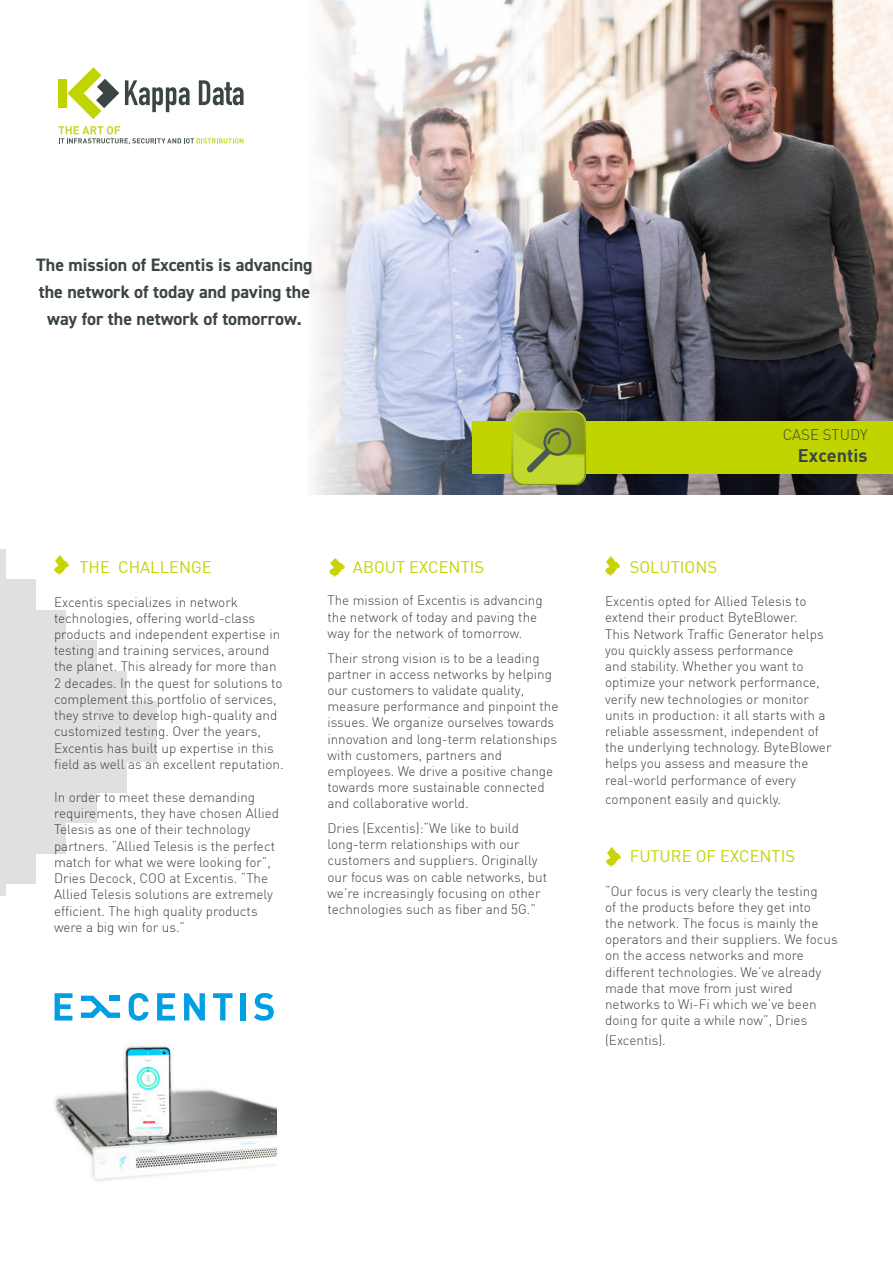
<style>
.page{position:relative;width:893px;height:1263px;background:#fff}
.page>*{position:absolute;margin:0;border:0;box-sizing:border-box;transform-origin:0 0}
.t1{font:700 18px/27px "DIN2014";color:#3b4544;text-align:center}
.t2{font:700 18px "DIN";color:#3b4544}
.t3{font:16.5px "DIN";color:#c0d400}
.t4{font:300 15px "DIN";color:#3b4544}
.t5{font:300 13.5px/16.2px "DIN";color:#3b4544}
</style>
<div class="page">
<img style="left:311px;top:0;width:582px;height:494px">
<img style="left:54px;top:556px;width:15px;height:17px">
<img style="left:330px;top:558px;width:14px;height:17px">
<img style="left:606px;top:848px;width:15px;height:17px">
<img style="left:605px;top:557px;width:15px;height:17px">
<svg style="left:55px;top:993px;width:18px;height:27px"></svg>
<svg style="left:129px;top:993px;width:20px;height:28px"></svg>
<svg style="left:157px;top:993px;width:18px;height:27px"></svg>
<svg style="left:184px;top:993px;width:21px;height:27px"></svg>
<svg style="left:213px;top:993px;width:20px;height:27px"></svg>
<div style="left:241px;top:993px;width:5px;height:27px;background:#009fe3"></div>
<svg style="left:254px;top:993px;width:20px;height:28px"></svg>
<svg style="left:81px;top:996px;width:39px;height:22px"></svg>
<div style="left:109px;top:996px;width:11px;height:5px;background:#009fe3"></div>
<div style="left:473px;top:421px;width:420px;height:52px;background:#c0d400"></div>
<svg style="left:511px;top:410px;width:75px;height:75px;background:#a3b72e"></svg>
<svg style="left:125px;top:80px;width:65px;height:32px"></svg>
<svg style="left:199px;top:80px;width:45px;height:25px"></svg>
<div style="left:58px;top:79px;width:9px;height:29px;background:#c0d400"></div>
<svg style="left:67px;top:67px;width:52px;height:52px"></svg>
<svg style="left:58px;top:126px;width:186px;height:19px"></svg>
<img style="left:54px;top:1046px;width:222px;height:135px">
<h1 class="t1" style="left:36px;top:253px;width:278px">The mission of Excentis is advancing the network of today and paving the way for the network of tomorrow.</h1>
<p class="t3" style="left:80px;top:558px;width:134px">THE CHALLENGE</p>
<p class="t5" style="left:54px;top:595px;width:231px">Excentis specializes in network technologies, offering world-class products and independent expertise in testing and training services, around the planet. This already for more than 2 decades. In the quest for solutions to complement this portfolio of services, they strive to develop high-quality and customized testing. Over the years, Excentis has built up expertise in this field as well as an excellent reputation.</p>
<p class="t5" style="left:54px;top:790px;width:227px">In order to meet these demanding requirements, they have chosen Allied Telesis as one of their technology partners. “Allied Telesis is the perfect match for what we were looking for”, Dries Decock, COO at Excentis. “The Allied Telesis solutions are extremely efficient. The high quality products were a big win for us.”</p>
<p class="t3" style="left:353px;top:558px;width:133px">ABOUT EXCENTIS</p>
<p class="t5" style="left:327px;top:593px;width:217px">The mission of Excentis is advancing the network of today and paving the way for the network of tomorrow.</p>
<p class="t5" style="left:327px;top:651px;width:233px">Their strong vision is to be a leading partner in access networks by helping our customers to validate quality, measure performance and pinpoint the issues. We organize ourselves towards innovation and long-term relationships with customers, partners and employees. We drive a positive change towards more sustainable connected and collaborative world.</p>
<p class="t5" style="left:327px;top:821px;width:221px">Dries (Excentis):“We like to build long-term relationships with our customers and suppliers. Originally our focus was on cable networks, but we’re increasingly focusing on other technologies such as fiber and 5G.”</p>
<p class="t4" style="left:783px;top:428px;width:86px">CASE STUDY</p>
<h1 class="t2" style="left:798px;top:445px;width:71px">Excentis</h1>
<p class="t3" style="left:630px;top:558px;width:89px">SOLUTIONS</p>
<p class="t5" style="left:605px;top:594px;width:228px">Excentis opted for Allied Telesis to extend their product ByteBlower.<br>This Network Traffic Generator helps you quickly assess performance<br>and stability. Whether you want to optimize your network performance, verify new technologies or monitor units in production: it all starts with a reliable assessment, independent of the underlying technology. ByteBlower helps you assess and measure the real-world performance of every</p>
<p class="t5" style="left:605px;top:792px;width:178px">component easily and quickly.</p>
<p class="t3" style="left:630px;top:847px;width:167px">FUTURE OF EXCENTIS</p>
<p class="t5" style="left:605px;top:884px;width:234px">“Our focus is very clearly the testing<br>of the products before they get into<br>the network. The focus is mainly the operators and their suppliers. We focus on the access networks and more different technologies. We’ve already made that move from just wired networks to Wi-Fi which we’ve been doing for quite a while now”, Dries</p>
<p class="t5" style="left:605px;top:1033px;width:62px">(Excentis).</p>
</div>
